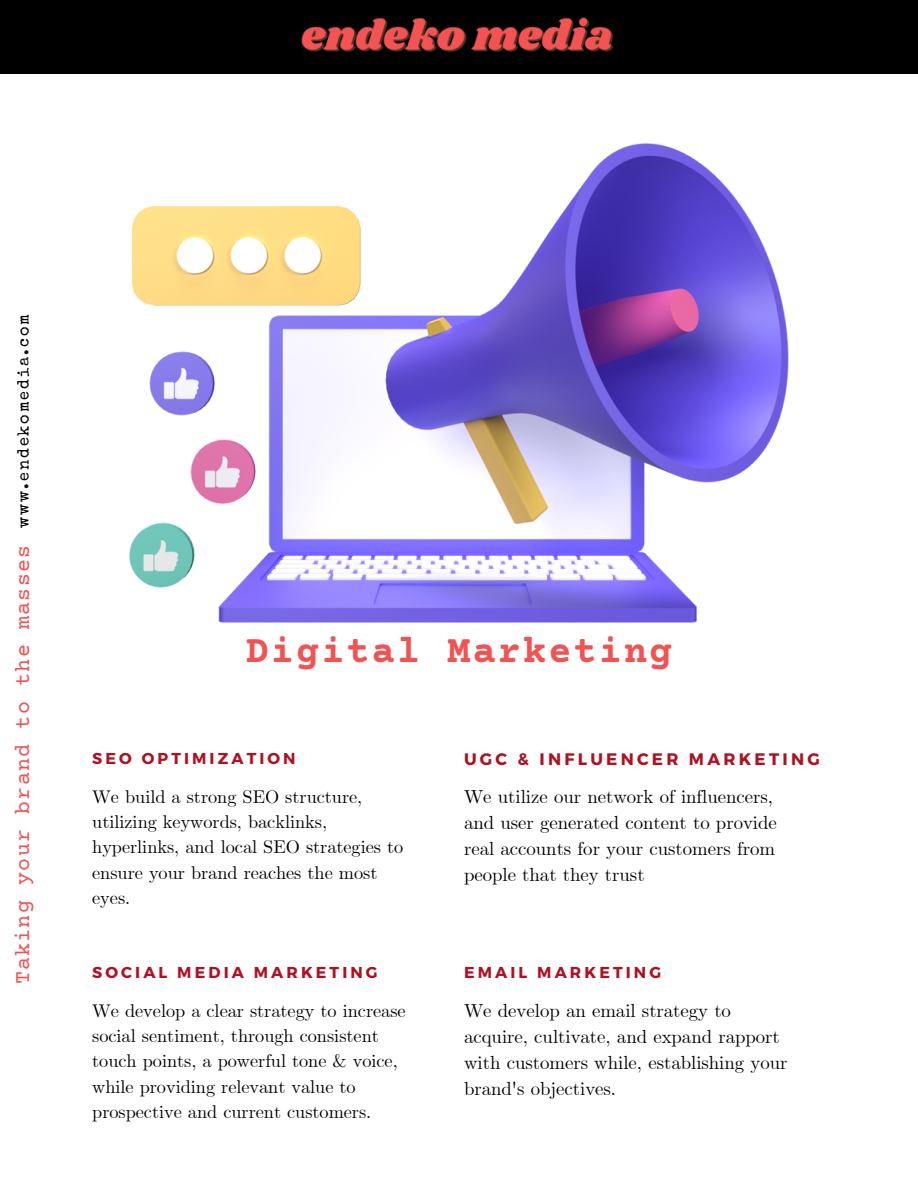
<style>
.page{position:relative;width:918px;height:1188px;background:#fff}
.page>*{position:absolute;margin:0;border:0;box-sizing:border-box;transform-origin:0 0}
.t1{font:700 38.25px "Courier Prime";letter-spacing:.06em;color:#f35252}
.t2{font:21.6px "Courier Prime";letter-spacing:.06em;color:#f35252}
.t3{font:18.75px/26px "CMU Serif";color:#000}
.t4{font:18.3px/25.2px "CMU Serif";color:#000}
.t5{font:700 16.65px "Montserrat";letter-spacing:.195em;color:#b2101f}
.t6{font:700 15.75px "Montserrat";letter-spacing:.195em;color:#b2101f}
.s1{font-family:"Special Elite";font-size:16.2px;color:#000}
</style>
<div class="page">
<div style="left:0;top:0;width:918px;height:73px;background:#000"></div>
<img style="left:301px;top:17px;width:312px;height:35px">
<img style="left:129px;top:144px;width:660px;height:478px">
<p class="t2" style="left:12px;top:984px;width:672px;rotate:-90deg">Taking your brand to the masses <span class="s1">www.endekomedia.com</span></p>
<h1 class="t1" style="left:246px;top:632px;width:428px">Digital Marketing</h1>
<p class="t6" style="left:92px;top:748px;width:205px">SEO OPTIMIZATION</p>
<p class="t4" style="left:92px;top:785px;width:313px">We build a strong SEO structure, utilizing keywords, backlinks, hyperlinks, and local SEO strategies to ensure your brand reaches the most eyes.</p>
<p class="t6" style="left:92px;top:962px;width:287px">SOCIAL MEDIA MARKETING</p>
<p class="t4" style="left:92px;top:999px;width:315px">We develop a clear strategy to increase social sentiment, through consistent touch points, a powerful tone &amp; voice, while providing relevant value to prospective and current customers.</p>
<p class="t5" style="left:464px;top:748px;width:357px">UGC &amp; INFLUENCER MARKETING</p>
<p class="t3" style="left:464px;top:785px;width:314px">We utilize our network of influencers, and user generated content to provide real accounts for your customers from people that they trust</p>
<p class="t6" style="left:464px;top:962px;width:199px">EMAIL MARKETING</p>
<p class="t3" style="left:464px;top:999px;width:325px">We develop an email strategy to acquire, cultivate, and expand rapport with customers while, establishing your brand's objectives.</p>
</div>
